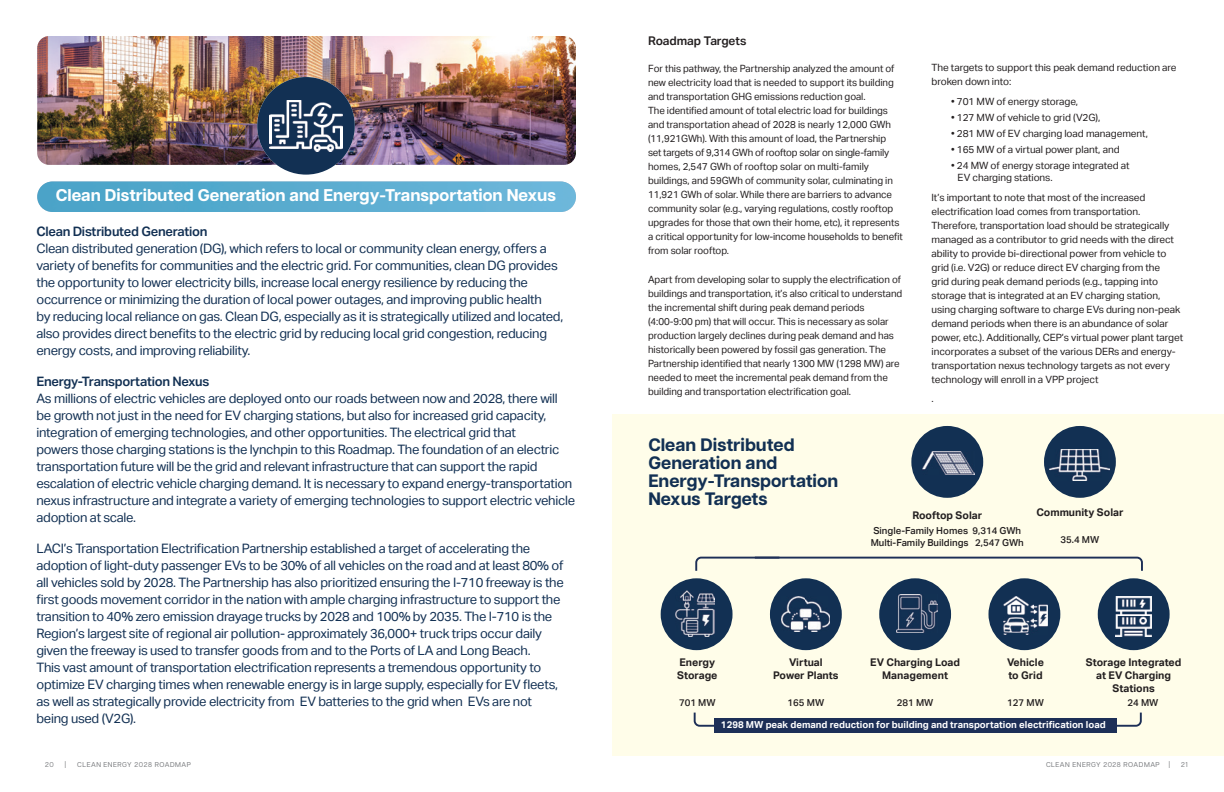
<style>
.page{position:relative;width:1224px;height:792px;background:#fff}
.page>*{position:absolute;margin:0;border:0;box-sizing:border-box;transform-origin:0 0}
.t1{font:700 18px/18px "Articulat CF";color:#123053}
.t2{font:700 17px "Articulat CF";color:#fff}
.t3{font:13px/17px "Aktiv Grotesk";letter-spacing:-.02em;color:#123053}
.t4{font:600 13px "Aktiv Grotesk";letter-spacing:-.02em;color:#123053}
.t5{font:600 12px "Aktiv Grotesk";letter-spacing:-.005em;color:#231f20}
.t6{font:700 10.6px/12.7px "Aktiv Grotesk";color:#231f20;text-align:center}
.t7{font:10px/14px "Aktiv Grotesk";letter-spacing:-.005em;color:#231f20}
.t8{font:500 9.6px/11.6px "Aktiv Grotesk";color:#231f20}
.t9{font:700 9.6px "Aktiv Grotesk";color:#fff}
.t10{font:7px "Articulat CF";letter-spacing:.075em;color:#76787b}
.s1{font-size:9.9px}
</style>
<div class="page">
<img style="left:37px;top:36px;width:539px;height:129px">
<img style="left:37px;top:181px;width:539px;height:31px;border-radius:15px">
<div style="left:257px;top:77px;width:98px;height:98px;background:#123053;border-radius:50%"></div>
<img style="left:270px;top:101px;width:72px;height:50px">
<div style="left:612px;top:415px;width:612px;height:341px;background:#fffde9"></div>
<div style="left:911px;top:426px;width:72px;height:72px;background:#123053;border-radius:50%"></div>
<img style="left:923px;top:452px;width:51px;height:22px">
<div style="left:661px;top:578px;width:72px;height:72px;background:#123053;border-radius:50%"></div>
<img style="left:675px;top:591px;width:39px;height:45px">
<div style="left:770px;top:578px;width:72px;height:72px;background:#123053;border-radius:50%"></div>
<img style="left:781px;top:596px;width:49px;height:35px">
<div style="left:879px;top:578px;width:72px;height:72px;background:#123053;border-radius:50%"></div>
<img style="left:896px;top:594px;width:41px;height:39px">
<div style="left:988px;top:578px;width:72px;height:72px;background:#123053;border-radius:50%"></div>
<img style="left:1004px;top:596px;width:43px;height:39px">
<div style="left:1098px;top:578px;width:72px;height:72px;background:#123053;border-radius:50%"></div>
<img style="left:1115px;top:596px;width:37px;height:40px">
<svg style="left:693px;top:712px;width:90px;height:15px"></svg>
<svg style="left:1056px;top:712px;width:86px;height:15px"></svg>
<svg style="left:695px;top:556px;width:448px;height:15px"></svg>
<div style="left:714px;top:719px;width:403px;height:14px;background:#1d2f57"></div>
<div style="left:1044px;top:426px;width:72px;height:72px;background:#123053;border-radius:50%"></div>
<img style="left:1050px;top:449px;width:60px;height:32px">
<h2 class="t2" style="left:56px;top:183px;width:502px">Clean Distributed Generation and Energy-Transportation Nexus</h2>
<h3 class="t4" style="left:36px;top:224px;width:173px">Clean Distributed Generation</h3>
<p class="t3" style="left:36px;top:240px;width:528px">Clean distributed generation (DG), which refers to local or community clean energy, offers a variety of benefits for communities and the electric grid. For communities, clean DG provides the opportunity to lower electricity bills, increase local energy resilience by reducing the occurrence or minimizing the duration of local power outages, and improving public health<br>by reducing local reliance on gas. Clean DG, especially as it is strategically utilized and located, also provides direct benefits to the electric grid by reducing local grid congestion, reducing energy costs, and improving reliability.</p>
<h3 class="t4" style="left:36px;top:374px;width:174px">Energy-Transportation Nexus</h3>
<p class="t3" style="left:36px;top:390px;width:540px">As millions of electric vehicles are deployed onto our roads between now and 2028, there will be growth not just in the need for EV charging stations, but also for increased grid capacity, integration of emerging technologies, and other opportunities. The electrical grid that<br>powers those charging stations is the lynchpin to this Roadmap. The foundation of an electric transportation future will be the grid and relevant infrastructure that can support the rapid escalation of electric vehicle charging demand. It is necessary to expand energy-transportation nexus infrastructure and integrate a variety of emerging technologies to support electric vehicle adoption at scale.</p>
<p class="t3" style="left:36px;top:540px;width:529px">LACI’s Transportation Electrification Partnership established a target of accelerating the adoption of light-duty passenger EVs to be 30% of all vehicles on the road and at least 80% of all vehicles sold by 2028. The Partnership has also prioritized ensuring the I-710 freeway is the first goods movement corridor in the nation with ample charging infrastructure to support the transition to 40% zero emission drayage trucks by 2028 and 100% by 2035. The I-710 is the Region’s largest site of regional air pollution- approximately 36,000+ truck trips occur daily given the freeway is used to transfer goods from and to the Ports of LA and Long Beach.<br>This vast amount of transportation electrification represents a tremendous opportunity to optimize EV charging times when renewable energy is in large supply, especially for EV fleets, as well as strategically provide electricity from EV batteries to the grid when EVs are not being used (V2G).</p>
<p class="t5" style="left:648px;top:33px;width:100px">Roadmap Targets</p>
<p class="t7" style="left:648px;top:61px;width:256px">For this pathway, the Partnership analyzed the amount of new electricity load that is needed to support its building and transportation GHG emissions reduction goal.<br>The identified amount of total electric load for buildings and transportation ahead of 2028 is nearly 12,000 GWh (11,921GWh). With this amount of load, the Partnership<br>set targets of 9,314 GWh of rooftop solar on single-family homes, 2,547 GWh of rooftop solar on multi-family buildings, and 59GWh of community solar, culminating in 11,921 GWh of solar. While there are barriers to advance community solar (e.g., varying regulations, costly rooftop upgrades for those that own their home, etc), it represents a critical opportunity for low-income households to benefit from solar rooftop.</p>
<p class="t7" style="left:648px;top:272px;width:256px">Apart from developing solar to supply the electrification of buildings and transportation, it’s also critical to understand the incremental shift during peak demand periods (4:00-9:00 pm) that will occur. This is necessary as solar production largely declines during peak demand and has historically been powered by fossil gas generation. The Partnership identified that nearly 1300 MW (1298 MW) are needed to meet the incremental peak demand from the building and transportation electrification goal.</p>
<p class="t7" style="left:932px;top:61px;width:247px">The targets to support this peak demand reduction are broken down into:</p>
<p class="t7" style="left:951px;top:95px;width:129px">• 701 MW of energy storage,</p>
<p class="t7" style="left:951px;top:111px;width:151px">• 127 MW of vehicle to grid (V2G),</p>
<p class="t7" style="left:951px;top:127px;width:198px">• 281 MW of EV charging load management,</p>
<p class="t7" style="left:951px;top:143px;width:170px">• 165 MW of a virtual power plant, and</p>
<p class="t7" style="left:958px;top:160px;width:174px;line-height:12px;text-indent:-7px">• 24 MW of energy storage integrated at<br>EV charging stations.</p>
<p class="t7" style="left:932px;top:191px;width:253px">It’s important to note that most of the increased electrification load comes from transportation.<br>Therefore, transportation load should be strategically managed as a contributor to grid needs with the direct ability to provide bi-directional power from vehicle to grid (i.e. V2G) or reduce direct EV charging from the<br>grid during peak demand periods (e.g., tapping into storage that is integrated at an EV charging station, using charging software to charge EVs during non-peak demand periods when there is an abundance of solar power, etc.). Additionally, CEP’s virtual power plant target incorporates a subset of the various DERs and energy&shy;transportation nexus technology targets as not every technology will enroll in a VPP project</p>
<p class="t7" style="left:932px;top:392px;width:4px">.</p>
<h1 class="t1" style="left:648px;top:436px;width:191px">Clean Distributed<br>Generation and<br>Energy-Transportation<br>Nexus Targets</h1>
<p class="t6" style="left:912px;top:509px;width:71px">Rooftop Solar</p>
<p class="t6" style="left:1036px;top:506px;width:89px">Community Solar</p>
<p class="t8" style="left:871px;top:525px;width:155px">Single-Family Homes 9,314 GWh<br>Multi-Family Buildings 2,547 GWh</p>
<p class="t8" style="left:1061px;top:533px;width:40px">35.4 MW</p>
<p class="t6" style="left:1086px;top:656px;width:97px">Storage Integrated at EV Charging<br>Stations</p>
<p class="t9" style="left:721px;top:719px;width:386px">1298 MW peak demand reduction for building and transportation electrification load</p>
<p class="t6" style="left:870px;top:656px;width:91px">EV Charging Load<br>Management</p>
<p class="t6" style="left:677px;top:656px;width:42px;text-align:left">Energy<br>Storage</p>
<p class="t6" style="left:773px;top:656px;width:67px">Virtual<br>Power Plants</p>
<p class="t6" style="left:1007px;top:656px;width:38px;text-align:left">Vehicle to Grid</p>
<p class="t8" style="left:679px;top:697px;width:38px">701 MW</p>
<p class="t8" style="left:788px;top:697px;width:38px">165 MW</p>
<p class="t8" style="left:897px;top:697px;width:38px">281 MW</p>
<p class="t8" style="left:1007px;top:697px;width:38px">127 MW</p>
<p class="t8" style="left:1127px;top:697px;width:32px">24 MW</p>
<p class="t10" style="left:45px;top:760px;width:23px">20 <span class="s1">I</span></p>
<p class="t10" style="left:77px;top:760px;width:115px">CLEAN ENERGY 2028 ROADMAP</p>
<p class="t10" style="left:1181px;top:760px;width:8px">21</p>
<p class="t10" style="left:1046px;top:760px;width:125px">CLEAN ENERGY 2028 ROADMAP <span class="s1">I</span></p>
</div>
